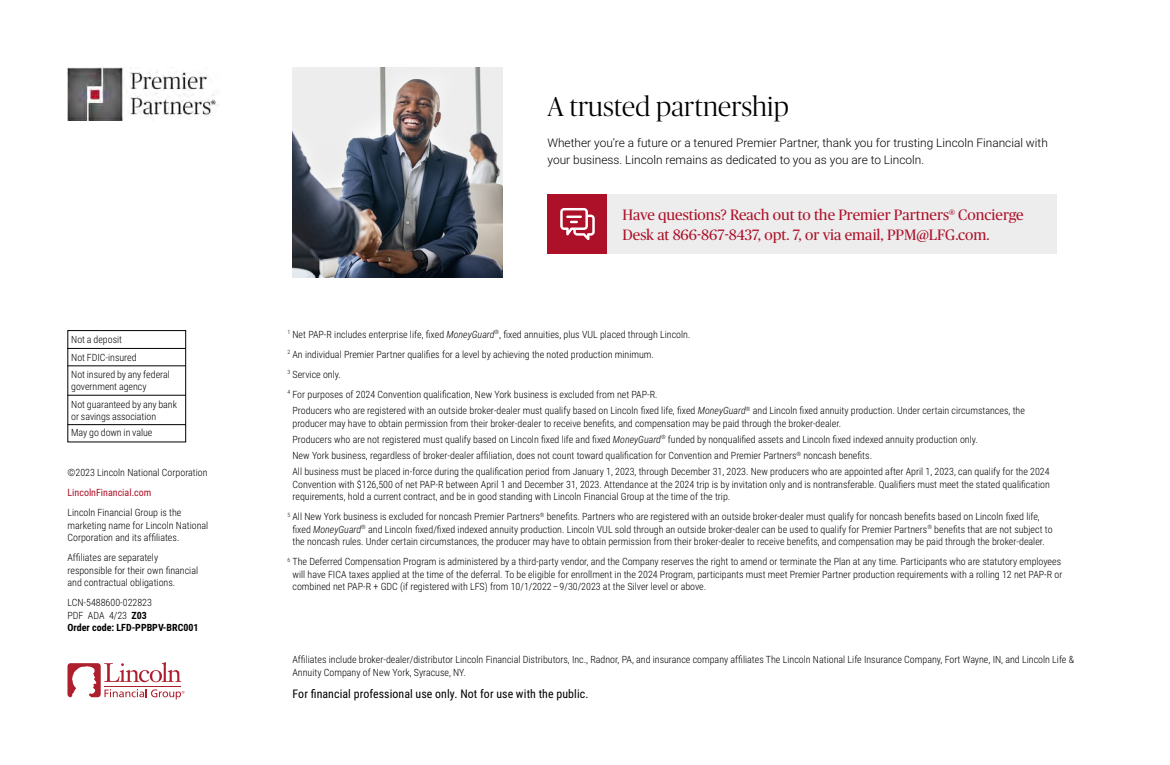
<style>
.page{position:relative;width:1170px;height:765px;background:#fff}
.page>*{position:absolute;margin:0;border:0;box-sizing:border-box;transform-origin:0 0}
.Subheader_1{font:300 27.5px "Publico Banner";letter-spacing:.01em;color:#000}
.CTA{font:15px/20px "Publico Headline";color:#ad1129}
.Body_Copy{font:300 11.88px/16.2px "Roboto";color:#000}
.Audience_Restriction{font:11.88px "Roboto Condensed";letter-spacing:.005em;color:#000}
.Footnotes{font:300 10px/12.5px "Roboto Condensed";color:#000}
.Disclosure_-_8_10_Li{font:300 10px/12.5px "Roboto Condensed";color:#000}
.Bank_Box_-_Back_Page{font:300 10px/11.9px "Roboto Condensed";letter-spacing:-.005em;color:#000}
.Disclosure_-_8_10_Li-2{font:700 10px/12.5px "Roboto Condensed";color:#000}
.Disclosure_-_8_10_Li-3{font:10px "Roboto Condensed";color:#ad1129}
.s1{font-weight:300}
.s2{font-style:italic}
</style>
<div class="page">
<div style="left:548px;top:194px;width:60px;height:60px;background:#ad1129"></div>
<svg style="left:560px;top:208px;width:35px;height:32px"></svg>
<div style="left:608px;top:194px;width:450px;height:60px;background:#ededee"></div>
<img style="left:68px;top:68px;width:150px;height:53px">
<img style="left:292px;top:68px;width:210px;height:210px">
<div style="left:68px;top:330px;width:118px;height:112px;border:1px solid #000"></div>
<hr style="left:68px;top:424px;width:118px;height:1px;background:#000">
<hr style="left:68px;top:395px;width:118px;height:1px;background:#000">
<hr style="left:68px;top:366px;width:118px;height:1px;background:#000">
<hr style="left:68px;top:348px;width:118px;height:1px;background:#000">
<svg style="left:68px;top:662px;width:116px;height:37px"></svg>
<p class="Bank_Box_-_Back_Page" style="left:71px;top:333px;width:52px">Not a deposit</p>
<p class="Bank_Box_-_Back_Page" style="left:71px;top:351px;width:67px">Not FDIC-insured</p>
<p class="Bank_Box_-_Back_Page" style="left:71px;top:368px;width:100px">Not insured by any federal government agency</p>
<p class="Bank_Box_-_Back_Page" style="left:71px;top:398px;width:107px">Not guaranteed by any bank or savings association</p>
<p class="Bank_Box_-_Back_Page" style="left:71px;top:426px;width:83px">May go down in value</p>
<p class="Disclosure_-_8_10_Li" style="left:68px;top:466px;width:142px">©2023 Lincoln National Corporation</p>
<p class="Disclosure_-_8_10_Li-3" style="left:68px;top:486px;width:85px">LincolnFinancial.com</p>
<p class="Disclosure_-_8_10_Li" style="left:68px;top:506px;width:142px">Lincoln Financial Group is the marketing name for Lincoln National<br>Corporation and its affiliates.</p>
<p class="Disclosure_-_8_10_Li" style="left:68px;top:551px;width:132px">Affiliates are separately responsible for their own financial and contractual obligations.</p>
<p class="Disclosure_-_8_10_Li-2" style="left:68px;top:596px;width:133px"><span class="s1">LCN-5488600-022823<br>PDF ADA 4/23</span> Z03<br>Order code: LFD-PPBPV-BRC001</p>
<h1 class="Subheader_1" style="left:548px;top:88px;width:243px">A trusted partnership</h1>
<p class="Body_Copy" style="left:548px;top:135px;width:502px">Whether you’re a future or a tenured Premier Partner, thank you for trusting Lincoln Financial with your business. Lincoln remains as dedicated to you as you are to Lincoln.</p>
<p class="CTA" style="left:622px;top:204px;width:403px">Have questions? Reach out to the Premier Partners® Concierge<br>Desk at 866-867-8437, opt. 7, or via email, PPM@LFG.com.</p>
<p class="Footnotes" style="left:288px;top:328px;width:405px"><sup>1</sup> Net PAP-R includes enterprise life, fixed <span class="s2">MoneyGuard</span><sup>®</sup>, fixed annuities, plus VUL placed through Lincoln.</p>
<p class="Footnotes" style="left:288px;top:348px;width:368px"><sup>2</sup> An individual Premier Partner qualifies for a level by achieving the noted production minimum.</p>
<p class="Footnotes" style="left:288px;top:368px;width:55px"><sup>3</sup> Service only.</p>
<p class="Footnotes" style="left:288px;top:388px;width:372px"><sup>4</sup> For purposes of 2024 Convention qualification, New York business is excluded from net PAP-R.</p>
<p class="Footnotes" style="left:292px;top:404px;width:734px">Producers who are registered with an outside broker-dealer must qualify based on Lincoln fixed life, fixed <span class="s2">MoneyGuard</span><sup>®</sup> and Lincoln fixed annuity production. Under certain circumstances, the producer may have to obtain permission from their broker-dealer to receive benefits, and compensation may be paid through the broker-dealer.</p>
<p class="Footnotes" style="left:292px;top:433px;width:687px">Producers who are not registered must qualify based on Lincoln fixed life and fixed <span class="s2">MoneyGuard</span><sup>®</sup> funded by nonqualified assets and Lincoln fixed indexed annuity production only.</p>
<p class="Footnotes" style="left:292px;top:449px;width:581px">New York business, regardless of broker-dealer affiliation, does not count toward qualification for Convention and Premier Partners<sup>®</sup> noncash benefits.</p>
<p class="Footnotes" style="left:292px;top:465px;width:759px;text-align:justify">All business must be placed in-force during the qualification period from January 1, 2023, through December 31, 2023. New producers who are appointed after April 1, 2023, can qualify for the 2024<br>Convention with $126,500 of net PAP-R between April 1 and December 31, 2023. Attendance at the 2024 trip is by invitation only and is nontransferable. Qualifiers must meet the stated qualification requirements, hold a current contract, and be in good standing with Lincoln Financial Group at the time of the trip.</p>
<p class="Footnotes" style="left:292px;top:510px;width:762px;text-indent:-5px"><sup>5</sup> All New York business is excluded for noncash Premier Partners<sup>®</sup> benefits. Partners who are registered with an outside broker-dealer must qualify for noncash benefits based on Lincoln fixed life, fixed <span class="s2">MoneyGuard</span><sup>®</sup> and Lincoln fixed/fixed indexed annuity production. Lincoln VUL sold through an outside broker-dealer can be used to qualify for Premier Partners<sup>®</sup> benefits that are not subject to the noncash rules. Under certain circumstances, the producer may have to obtain permission from their broker-dealer to receive benefits, and compensation may be paid through the broker-dealer.</p>
<p class="Footnotes" style="left:292px;top:555px;width:771px;text-indent:-5px"><sup>6</sup> The Deferred Compensation Program is administered by a third-party vendor, and the Company reserves the right to amend or terminate the Plan at any time. Participants who are statutory employees will have FICA taxes applied at the time of the deferral. To be eligible for enrollment in the 2024 Program, participants must meet Premier Partner production requirements with a rolling 12 net PAP-R or combined net PAP-R + GDC (if registered with LFS) from 10/1/2022 – 9/30/2023 at the Silver level or above.</p>
<p class="Disclosure_-_8_10_Li" style="left:292px;top:653px;width:783px">Affiliates include broker-dealer/distributor Lincoln Financial Distributors, Inc., Radnor, PA, and insurance company affiliates The Lincoln National Life Insurance Company, Fort Wayne, IN, and Lincoln Life &amp;<br>Annuity Company of New York, Syracuse, NY.</p>
<p class="Audience_Restriction" style="left:292px;top:685px;width:298px">For financial professional use only. Not for use with the public.</p>
</div>
